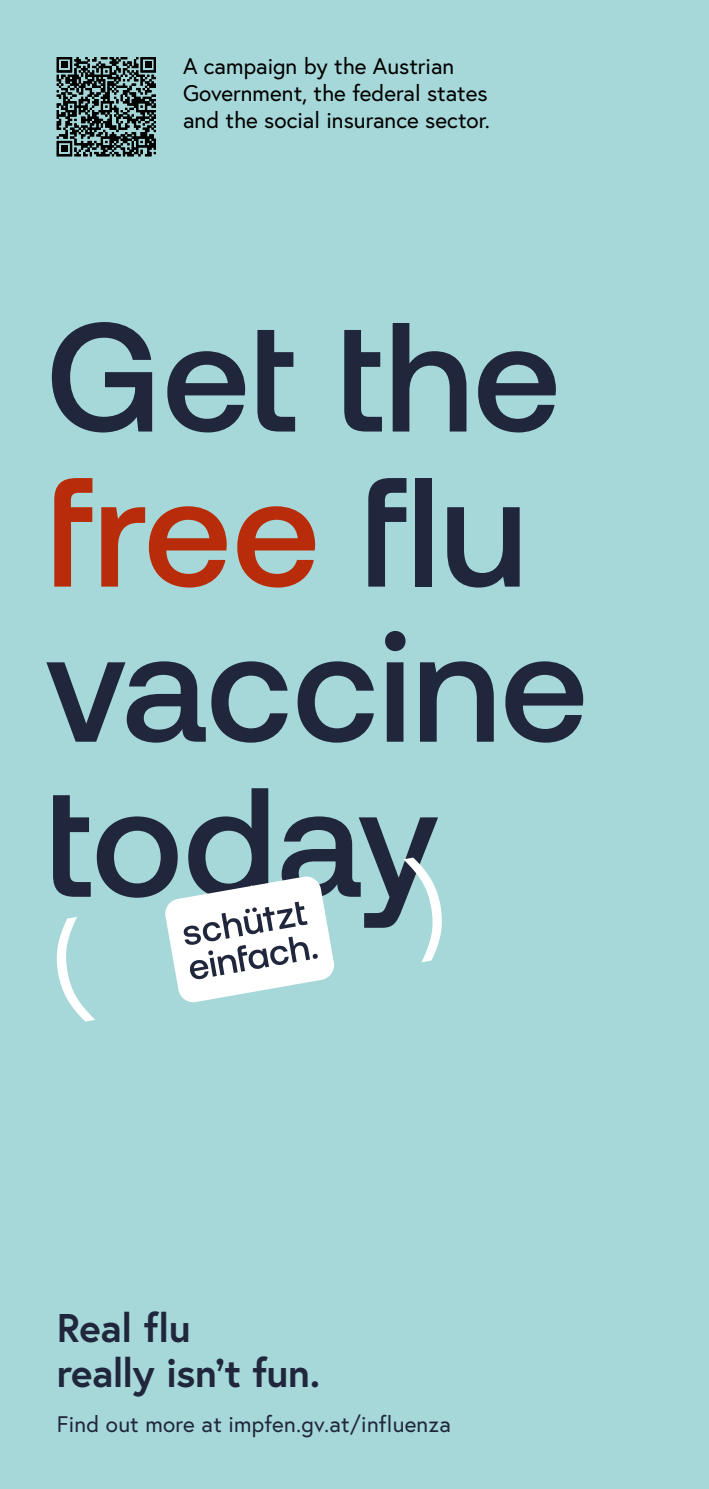
<style>
.page{position:relative;width:709px;height:1489px;background:#fff}
.page>*{position:absolute;margin:0;border:0;box-sizing:border-box;transform-origin:0 0}
.t1{font:500 155px/155px "Aeonik";color:#20273c}
.t2{font:700 40px/45px "Europa Austria";letter-spacing:-.015em;color:#20273c}
.t3{font:22.5px/26.8px "Europa Austria";color:#000}
.t4{font:22.5px "Europa Austria";letter-spacing:.01em;color:#20273c}
.s1{color:#b92c0a}
</style>
<div class="page">
<div style="left:0;top:0;width:709px;height:1488px;background:#a7d8d9"></div>
<svg style="left:56px;top:917px;width:39px;height:104px"></svg>
<svg style="left:403px;top:857px;width:39px;height:105px"></svg>
<svg style="left:165px;top:876px;width:169px;height:127px"></svg>
<svg style="left:57px;top:57px;width:99px;height:99px"></svg>
<div style="left:61px;top:145px;width:7px;height:7px;background:#000"></div>
<p class="t3" style="left:183px;top:53px;width:308px">A campaign by the Austrian<br>Government, the federal states and the social insurance sector.</p>
<h1 class="t1" style="left:46px;top:300px;width:544px">Get the <span class="s1">free</span> flu vaccine today</h1>
<p class="t2" style="left:57px;top:1304px;width:265px">Real flu<br>really isn’t fun.</p>
<p class="t4" style="left:57px;top:1409px;width:396px">Find out more at impfen.gv.at/influenza</p>
</div>
